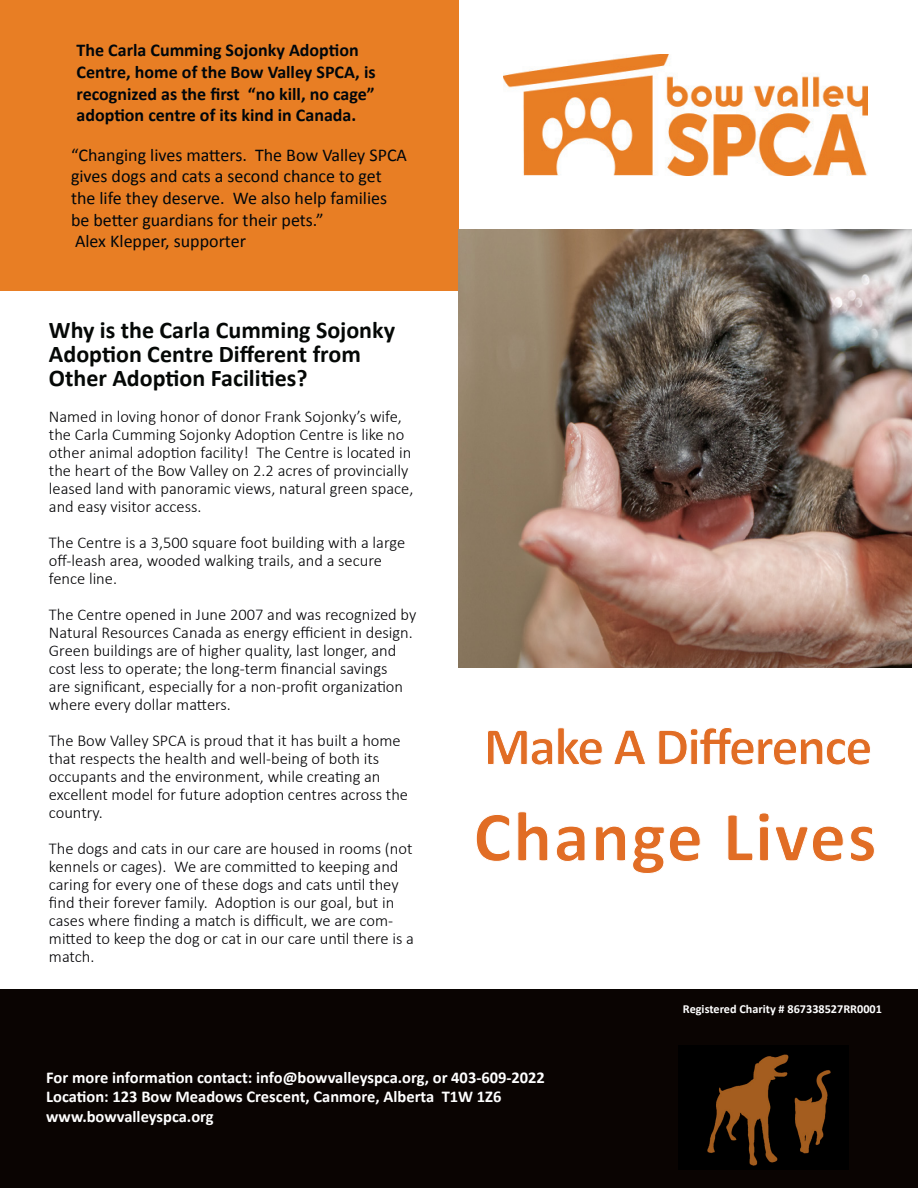
<style>
.page{position:relative;width:918px;height:1188px;background:#fff}
.page>*{position:absolute;margin:0;border:0;box-sizing:border-box;transform-origin:0 0}
.Title_2{font:700 72px "Calibri";letter-spacing:.025em;color:#e16d25}
.Title_2-2{font:700 54px "Calibri";letter-spacing:-.03em;color:#e16d25}
.Title_2-3{font:700 24px/24px "Calibri";color:#050806}
.Title_2-4{font:18px/21.6px "Calibri";color:#00060b}
.Title_2-5{font:700 18px "Calibri";color:#00060b}
.Title_2-6{font:300 16.5px/18px "Calibri";color:#000104}
.Title_2-7{font:300 16.5px/18px "Calibri";color:#000003}
.Title_2-8{font:700 16.5px/19.8px "Calibri";color:#fff}
.Title_2-9{font:700 12.3px "Calibri";color:#fff}
</style>
<div class="page">
<div style="left:0;top:990px;width:918px;height:198px;background:#0a0402"></div>
<img style="left:707px;top:1054px;width:124px;height:112px">
<div style="left:0;top:0;width:459px;height:291px;background:#e87e24"></div>
<img style="left:459px;top:230px;width:453px;height:437px">
<img style="left:503px;top:54px;width:365px;height:121px">
<p class="Title_2-5" style="left:77px;top:39px;width:284px">The Carla Cumming Sojonky Adoption</p>
<p class="Title_2-5" style="left:77px;top:61px;width:301px">Centre, home of the Bow Valley SPCA, is</p>
<p class="Title_2-5" style="left:77px;top:82px;width:300px">recognized as the first “no kill, no cage”</p>
<p class="Title_2-5" style="left:77px;top:104px;width:281px">adoption centre of its kind in Canada.</p>
<p class="Title_2-4" style="left:71px;top:144px;width:338px">“Changing lives matters. The Bow Valley SPCA gives dogs and cats a second chance to get the life they deserve. We also help families be better guardians for their pets.”</p>
<p class="Title_2-4" style="left:75px;top:231px;width:172px">Alex Klepper, supporter</p>
<p class="Title_2-3" style="left:49px;top:318px;width:348px">Why is the Carla Cumming Sojonky<br>Adoption Centre Different from<br>Other Adoption Facilities?</p>
<p class="Title_2-7" style="left:49px;top:406px;width:366px">Named in loving honor of donor Frank Sojonky’s wife, the Carla Cumming Sojonky Adoption Centre is like no other animal adoption facility! The Centre is located in the heart of the Bow Valley on 2.2 acres of provincially leased land with panoramic views, natural green space, and easy visitor access.</p>
<p class="Title_2-7" style="left:49px;top:532px;width:358px">The Centre is a 3,500 square foot building with a large off-leash area, wooded walking trails, and a secure fence line.</p>
<p class="Title_2-6" style="left:49px;top:604px;width:369px">The Centre opened in June 2007 and was recognized by Natural Resources Canada as energy efficient in design.<br>Green buildings are of higher quality, last longer, and cost less to operate; the long-term financial savings<br>are significant, especially for a non-profit organization where every dollar matters.</p>
<p class="Title_2-6" style="left:49px;top:730px;width:361px">The Bow Valley SPCA is proud that it has built a home that respects the health and well-being of both its occupants and the environment, while creating an excellent model for future adoption centres across the country.</p>
<p class="Title_2-6" style="left:49px;top:838px;width:367px">The dogs and cats in our care are housed in rooms (not kennels or cages). We are committed to keeping and caring for every one of these dogs and cats until they find their forever family. Adoption is our goal, but in cases where finding a match is difficult, we are com&shy;mitted to keep the dog or cat in our care until there is a match.</p>
<p class="Title_2-2" style="left:484px;top:712px;width:390px">Make A Difference</p>
<p class="Title_2" style="left:474px;top:791px;width:405px">Change Lives</p>
<p class="Title_2-9" style="left:683px;top:1001px;width:201px">Registered Charity # 867338527RR0001</p>
<p class="Title_2-8" style="left:46px;top:1067px;width:500px">For more information contact: info@bowvalleyspca.org, or 403-609-2022<br>Location: 123 Bow Meadows Crescent, Canmore, Alberta T1W 1Z6</p>
<p class="Title_2-8" style="left:46px;top:1107px;width:169px">www.bowvalleyspca.org</p>
</div>
